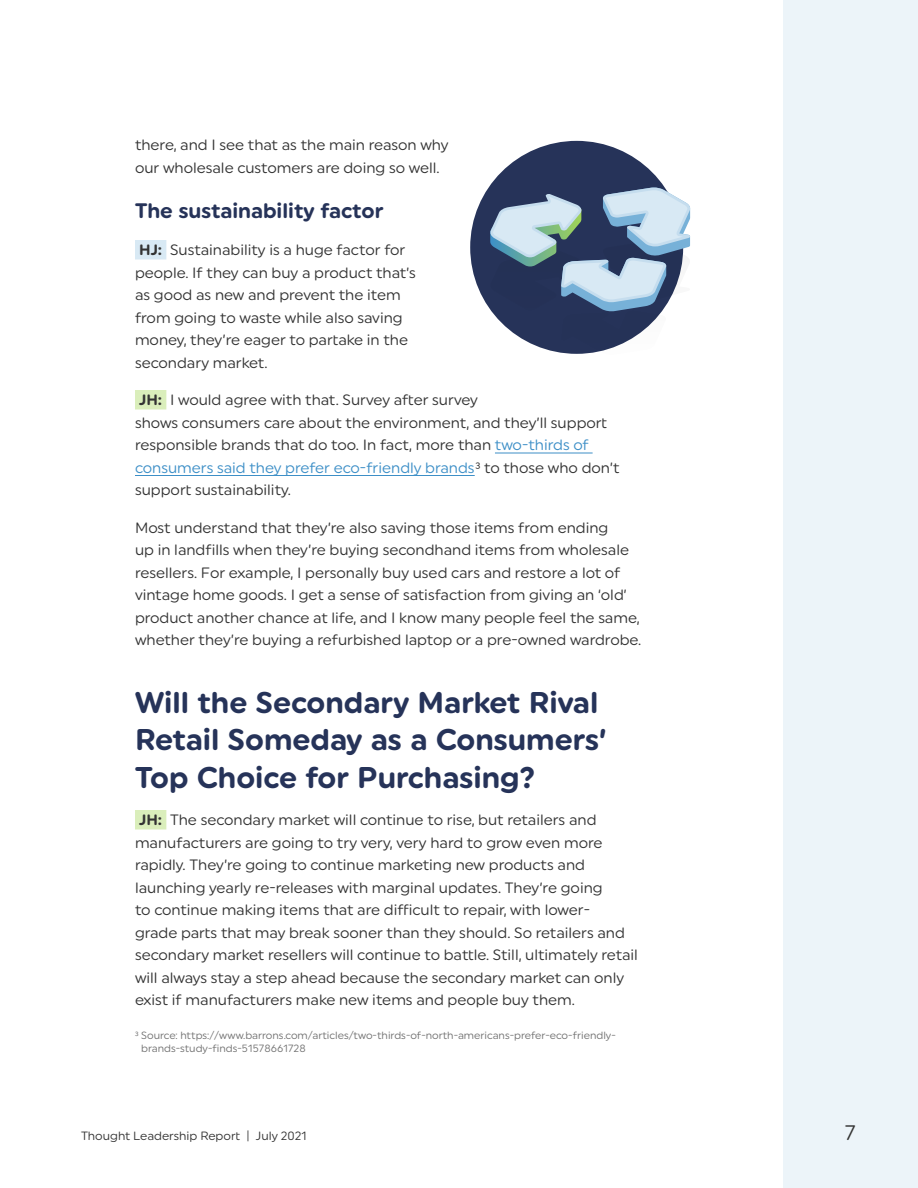
<style>
.page{position:relative;width:918px;height:1188px;background:#fff}
.page>*{position:absolute;margin:0;border:0;box-sizing:border-box;transform-origin:0 0}
.t1{font:700 30px/37.5px "Uniform Rounded";color:#263359}
.t2{font:700 21px "Uniform Rounded";color:#263359}
.t3{font:21px "Uniform Rounded";color:#333}
.t4{font:15px/22.5px "Uniform Rounded";color:#333}
.t5{font:12px "Uniform Rounded";color:#333}
.t6{font:10.5px/13.5px "Uniform Rounded";color:#707070}
.s1{font-weight:700}
.s2{color:#3d8fc7}
</style>
<div class="page">
<div style="left:783px;top:0;width:135px;height:1188px;background:#ecf4f9"></div>
<div style="left:135px;top:240px;width:31px;height:20px;background:#d8e9f4"></div>
<div style="left:135px;top:390px;width:31px;height:20px;background:#daeebb"></div>
<hr style="left:495px;top:453px;width:98px;height:1px;background:#3d8fc7">
<hr style="left:135px;top:475px;width:340px;height:1px;background:#3d8fc7">
<div style="left:135px;top:810px;width:31px;height:20px;background:#daeebb"></div>
<div style="left:470px;top:141px;width:213px;height:213px;background:#263359;border-radius:50%"></div>
<svg style="left:490px;top:187px;width:201px;height:167px"></svg>
<p class="t4" style="left:135px;top:133px;width:315px">there, and I see that as the main reason why our wholesale customers are doing so well.</p>
<h2 class="t2" style="left:135px;top:198px;width:250px">The sustainability factor</h2>
<p class="t4" style="left:135px;top:238px;width:282px"><span class="s1">HJ:</span> Sustainability is a huge factor for people. If they can buy a product that’s as good as new and prevent the item from going to waste while also saving money, they’re eager to partake in the secondary market.</p>
<p class="t4" style="left:135px;top:388px;width:486px"><span class="s1">JH:</span> I would agree with that. Survey after survey<br>shows consumers care about the environment, and they’ll support responsible brands that do too. In fact, more than <span class="s2">two-thirds of consumers said they prefer eco-friendly brands</span>³ to those who don’t support sustainability.</p>
<p class="t4" style="left:135px;top:516px;width:508px">Most understand that they’re also saving those items from ending<br>up in landfills when they’re buying secondhand items from wholesale resellers. For example, I personally buy used cars and restore a lot of vintage home goods. I get a sense of satisfaction from giving an ‘old’ product another chance at life, and I know many people feel the same, whether they’re buying a refurbished laptop or a pre-owned wardrobe.</p>
<h1 class="t1" style="left:135px;top:683px;width:474px">Will the Secondary Market Rival<br>Retail Someday as a Consumers’<br>Top Choice for Purchasing?</h1>
<p class="t4" style="left:135px;top:808px;width:504px"><span class="s1">JH:</span> The secondary market will continue to rise, but retailers and manufacturers are going to try very, very hard to grow even more rapidly. They’re going to continue marketing new products and launching yearly re-releases with marginal updates. They’re going<br>to continue making items that are difficult to repair, with lower-<br>grade parts that may break sooner than they should. So retailers and secondary market resellers will continue to battle. Still, ultimately retail will always stay a step ahead because the secondary market can only exist if manufacturers make new items and people buy them.</p>
<p class="t6" style="left:141px;top:1028px;width:476px;text-indent:-6px">³ Source: https://www.barrons.com/articles/two-thirds-of-north-americans-prefer-eco-friendly&shy;brands-study-finds-51578661728</p>
<p class="t5" style="left:81px;top:1129px;width:227px">Thought Leadership Report | July 2021</p>
<h2 class="t3" style="left:845px;top:1120px;width:13px">7</h2>
</div>
